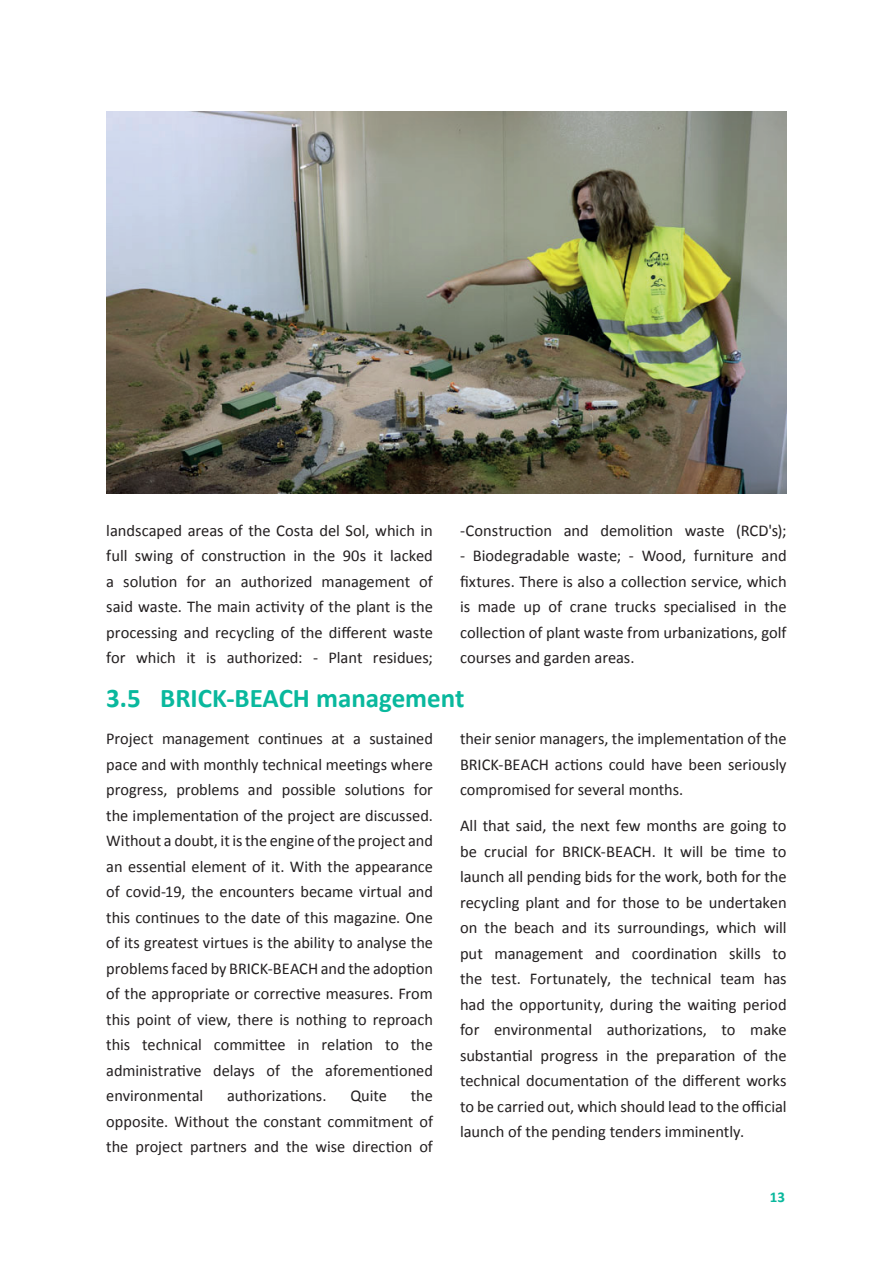
<style>
.page{position:relative;width:893px;height:1263px;background:#fff}
.page>*{position:absolute;margin:0;border:0;box-sizing:border-box;transform-origin:0 0}
.t1{font:700 27px "Calibri";color:#09b89d}
.Para{font:16.5px/25.5px "Calibri";color:#231f20;text-align:justify}
.t2{font:700 15px "Calibri";color:#09b89d}
</style>
<div class="page">
<img style="left:106px;top:111px;width:681px;height:382px">
<p class="Para" style="left:106px;top:518px;width:328px">landscaped areas of the Costa del Sol, which in full swing of construction in the 90s it lacked a solution for an authorized management of said waste. The main activity of the plant is the processing and recycling of the different waste for which it is authorized: - Plant residues;</p>
<p class="Para" style="left:460px;top:518px;width:328px">-Construction and demolition waste (RCD's);</p>
<p class="Para" style="left:460px;top:543px;width:328px">- Biodegradable waste; - Wood, furniture and fixtures. There is also a collection service, which is made up of crane trucks specialised in the collection of plant waste from urbanizations, golf courses and garden areas.</p>
<h2 class="t1" style="left:106px;top:679px;width:360px">3.5 BRICK-BEACH management</h2>
<p class="Para" style="left:106px;top:726px;width:328px">Project management continues at a sustained pace and with monthly technical meetings where progress, problems and possible solutions for the implementation of the project are discussed.<br>Without a doubt, it is the engine of the project and an essential element of it. With the appearance of covid-19, the encounters became virtual and this continues to the date of this magazine. One of its greatest virtues is the ability to analyse the problems faced by BRICK-BEACH and the adoption of the appropriate or corrective measures. From this point of view, there is nothing to reproach this technical committee in relation to the administrative delays of the aforementioned environmental</p>
<p class="Para" style="left:460px;top:726px;width:328px">their senior managers, the implementation of the BRICK-BEACH actions could have been seriously compromised for several months.</p>
<p class="Para" style="left:460px;top:813px;width:328px">All that said, the next few months are going to be crucial for BRICK-BEACH. It will be time to launch all pending bids for the work, both for the recycling plant and for those to be undertaken on the beach and its surroundings, which will put management and coordination skills to the test. Fortunately, the technical team has had the opportunity, during the waiting period for environmental authorizations, to make substantial progress in the preparation of the technical documentation of the different works to be carried out, which should lead to the official launch of the pending tenders imminently.</p>
<p class="Para" style="left:106px;top:1083px;width:328px;text-indent:305px">the opposite. Without the constant commitment of the project partners and the wise direction of</p>
<p class="Para" style="left:227px;top:1083px;width:101px">authorizations.</p>
<p class="Para" style="left:350px;top:1083px;width:38px">Quite</p>
<p class="t2" style="left:770px;top:1186px;width:17px">13</p>
</div>
